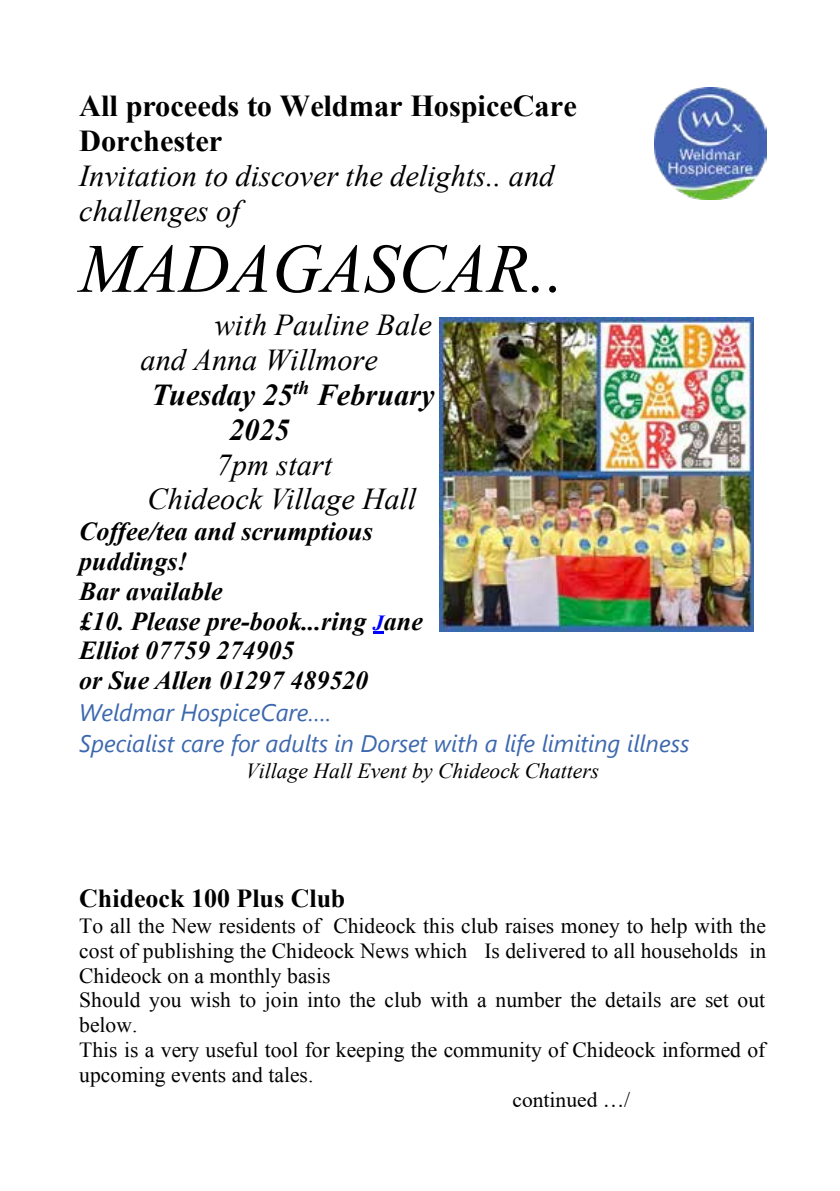
<style>
.page{position:relative;width:840px;height:1191px;background:#fff}
.page>*{position:absolute;margin:0;border:0;box-sizing:border-box;transform-origin:0 0}
.t1{font:italic 69.2px "Times New Roman";color:#000}
.t2{font:italic 30.4px/34.8px "Times New Roman";color:#000}
.t3{font:700 30.4px/34.8px "Times New Roman";color:#000}
.t4{font:italic 700 30.4px "Times New Roman";letter-spacing:-.005em;color:#000}
.t5{font:italic 700 26px/29.8px "Times New Roman";color:#000}
.t6{font:700 26px "Times New Roman";color:#000}
.t7{font:italic 23.8px/31.6px "Segoe UI";color:#3c68ae}
.t8{font:21.6px "Times New Roman";color:#000}
.t9{font:italic 21.6px "Times New Roman";color:#000}
.s1{font-size:21.6px;color:#00f}
</style>
<div class="page">
<svg style="left:373px;top:632px;width:10px;height:2px"></svg>
<img style="left:654px;top:87px;width:111px;height:112px">
<img style="left:439px;top:318px;width:314px;height:314px">
<h2 class="t3" style="left:79px;top:88px;width:499px">All proceeds to Weldmar HospiceCare<br>Dorchester</h2>
<h2 class="t2" style="left:79px;top:158px;width:476px">Invitation to discover the delights.. and challenges of</h2>
<h1 class="t1" style="left:79px;top:221px;width:486px">MADAGASCAR..</h1>
<h2 class="t2" style="left:214px;top:307px;width:219px">with Pauline Bale</h2>
<h2 class="t2" style="left:140px;top:342px;width:239px">and Anna Willmore</h2>
<h2 class="t4" style="left:151px;top:374px;width:284px">Tuesday 25<sup>th</sup> February</h2>
<h2 class="t4" style="left:229px;top:408px;width:62px">2025</h2>
<h2 class="t2" style="left:147px;top:446px;width:270px;text-align:center">7pm start<br>Chideock Village Hall</h2>
<p class="t5" style="left:79px;top:515px;width:345px">Coffee/tea and scrumptious puddings!<br>Bar available<br>£10. Please pre-book...ring <span class="s1">J</span>ane<br>Elliot 07759 274905<br>or Sue Allen 01297 489520</p>
<p class="t7" style="left:79px;top:692px;width:611px">Weldmar HospiceCare….<br>Specialist care for adults in Dorset with a life limiting illness</p>
<p class="t9" style="left:245px;top:756px;width:355px">Village Hall Event by Chideock Chatters</p>
<p class="t6" style="left:79px;top:880px;width:267px">Chideock 100 Plus Club</p>
<p class="t8" style="left:79px;top:911px;width:688px">To all the New residents of Chideock this club raises money to help with the</p>
<p class="t8" style="left:79px;top:936px;width:688px">cost of publishing the Chideock News which Is delivered to all households in</p>
<p class="t8" style="left:79px;top:960px;width:252px">Chideock on a monthly basis</p>
<p class="t8" style="left:79px;top:985px;width:687px">Should you wish to join into the club with a number the details are set out</p>
<p class="t8" style="left:79px;top:1010px;width:60px">below.</p>
<p class="t8" style="left:79px;top:1035px;width:687px">This is a very useful tool for keeping the community of Chideock informed of</p>
<p class="t8" style="left:79px;top:1060px;width:236px">upcoming events and tales.</p>
<p class="t8" style="left:512px;top:1084px;width:119px">continued …/</p>
</div>
